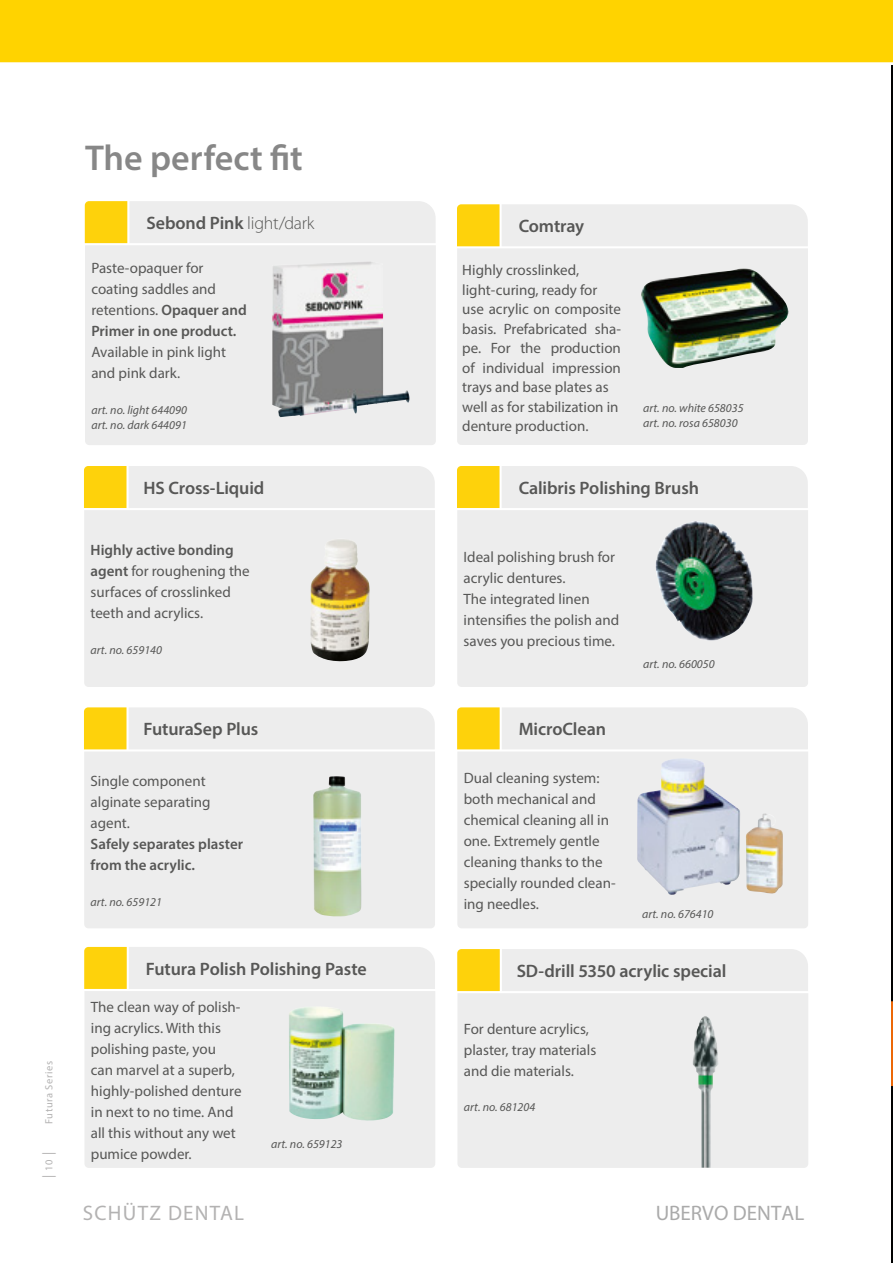
<style>
.page{position:relative;width:893px;height:1263px;background:#fff}
.page>*{position:absolute;margin:0;border:0;box-sizing:border-box;transform-origin:0 0}
.t1{font:600 36px "Myriad Pro";color:#878787}
.t2{font:21px "Myriad Pro";letter-spacing:.06em;color:#b3b2b2}
.t3{font:21px "Myriad Pro";color:#aaa}
.t4{font:600 18px "Myriad Pro";letter-spacing:-.005em;color:#575756}
.t5{font:15px/21px "Myriad Pro";color:#575756}
.t6{font:600 15px/21px "Myriad Pro";color:#575756}
.t7{font:13.5px "Myriad Pro";color:#b3b2b2}
.t8{font:italic 12px/15px "Myriad Pro";color:#575756}
.t9{font:10.5px "Myriad Pro";letter-spacing:.05em;color:#b3b2b2}
.s1{font-size:10.5px}
.s2{font-weight:300}
.s3{font-weight:600}
</style>
<div class="page">
<div style="left:0;top:0;width:893px;height:63px;background:#ffd300"></div>
<hr style="left:891px;top:65px;width:2px;height:1198px;background:#010202">
<svg style="left:891px;top:1001px;width:2px;height:85px"></svg>
<svg style="left:457px;top:949px;width:351px;height:42px;background:#efe9d1"></svg>
<div style="left:458px;top:993px;width:350px;height:175px;background:#ededed"></div>
<img style="left:693px;top:1016px;width:26px;height:152px">
<svg style="left:85px;top:201px;width:351px;height:42px;background:#efe9d1"></svg>
<div style="left:85px;top:245px;width:351px;height:200px;background:#ededed"></div>
<img style="left:272px;top:261px;width:137px;height:156px">
<svg style="left:84px;top:947px;width:351px;height:42px;background:#efe9d1"></svg>
<svg style="left:85px;top:991px;width:350px;height:177px;background:#e7eae7"></svg>
<img style="left:289px;top:1006px;width:44px;height:113px">
<svg style="left:457px;top:204px;width:351px;height:42px;background:#efe9d1"></svg>
<div style="left:457px;top:248px;width:351px;height:197px;background:#ededed"></div>
<img style="left:639px;top:268px;width:153px;height:100px">
<svg style="left:84px;top:466px;width:351px;height:42px;background:#efe9d1"></svg>
<div style="left:84px;top:510px;width:351px;height:177px;background:#ededed"></div>
<img style="left:310px;top:539px;width:60px;height:123px">
<svg style="left:84px;top:707px;width:351px;height:42px;background:#efead1"></svg>
<div style="left:84px;top:752px;width:351px;height:176px;background:#ededed"></div>
<img style="left:313px;top:776px;width:48px;height:140px">
<svg style="left:457px;top:466px;width:351px;height:42px;background:#efe9d1"></svg>
<div style="left:457px;top:510px;width:351px;height:177px;background:#ededed"></div>
<img style="left:654px;top:521px;width:100px;height:119px">
<svg style="left:457px;top:707px;width:351px;height:42px;background:#efe9d1"></svg>
<div style="left:457px;top:752px;width:351px;height:176px;background:#ededed"></div>
<img style="left:637px;top:758px;width:146px;height:137px">
<p class="t9" style="left:43px;top:1124px;width:64px;rotate:-90deg">Futura Series</p>
<p class="t7" style="left:40px;top:1178px;width:28px;rotate:-90deg">|<span class="s1">10</span>|</p>
<h1 class="t1" style="left:85px;top:135px;width:219px">The perfect fit</h1>
<p class="t4" style="left:146px;top:211px;width:170px">Sebond Pink <span class="s2">light/dark</span></p>
<p class="t5" style="left:91px;top:257px;width:157px">Paste-opaquer for coating saddles and retentions. <span class="s3">Opaquer and<br>Primer in one product.</span></p>
<p class="t5" style="left:91px;top:341px;width:136px">Available in pink light and pink dark.</p>
<p class="t8" style="left:91px;top:402px;width:97px">art. no. light 644090 art. no. dark 644091</p>
<p class="t4" style="left:144px;top:476px;width:122px">HS Cross-Liquid</p>
<p class="t5" style="left:91px;top:539px;width:161px"><span class="s3">Highly active bonding agent</span> for roughening the surfaces of crosslinked teeth and acrylics.</p>
<p class="t8" style="left:91px;top:642px;width:73px">art. no. 659140</p>
<p class="t4" style="left:144px;top:718px;width:116px">FuturaSep Plus</p>
<p class="t5" style="left:91px;top:770px;width:122px">Single component alginate separating agent.</p>
<p class="t6" style="left:91px;top:833px;width:154px">Safely separates plaster from the acrylic.</p>
<p class="t8" style="left:91px;top:894px;width:73px">art. no. 659121</p>
<p class="t4" style="left:146px;top:957px;width:222px">Futura Polish Polishing Paste</p>
<p class="t5" style="left:91px;top:996px;width:152px">The clean way of polish&shy;ing acrylics. With this polishing paste, you can marvel at a superb, highly-polished denture in next to no time. And all this without any wet pumice powder.</p>
<p class="t8" style="left:271px;top:1136px;width:73px">art. no. 659123</p>
<h2 class="t2" style="left:83px;top:1200px;width:163px">SCHÜTZ DENTAL</h2>
<p class="t4" style="left:519px;top:215px;width:67px">Comtray</p>
<p class="t5" style="left:462px;top:260px;width:160px;line-height:19.5px">Highly crosslinked, light-curing, ready for use acrylic on composite basis. Prefabricated sha&shy;pe. For the production of individual impression trays and base plates as well as for stabilization in denture production.</p>
<p class="t8" style="left:643px;top:400px;width:102px">art. no. white 658035 art. no. rosa 658030</p>
<p class="t4" style="left:519px;top:476px;width:182px">Calibris Polishing Brush</p>
<p class="t5" style="left:464px;top:546px;width:157px">Ideal polishing brush for acrylic dentures.<br>The integrated linen intensifies the polish and saves you precious time.</p>
<p class="t4" style="left:519px;top:718px;width:89px">MicroClean</p>
<p class="t5" style="left:464px;top:767px;width:153px">Dual cleaning system: both mechanical and chemical cleaning all in one. Extremely gentle cleaning thanks to the specially rounded clean&shy;ing needles.</p>
<p class="t8" style="left:643px;top:656px;width:73px">art. no. 660050</p>
<p class="t8" style="left:642px;top:906px;width:73px">art. no. 676410</p>
<p class="t4" style="left:517px;top:959px;width:211px">SD-drill 5350 acrylic special</p>
<p class="t5" style="left:464px;top:1018px;width:134px">For denture acrylics, plaster, tray materials and die materials.</p>
<p class="t8" style="left:464px;top:1100px;width:73px">art. no. 681204</p>
<h2 class="t3" style="left:656px;top:1200px;width:150px">UBERVO DENTAL</h2>
</div>
